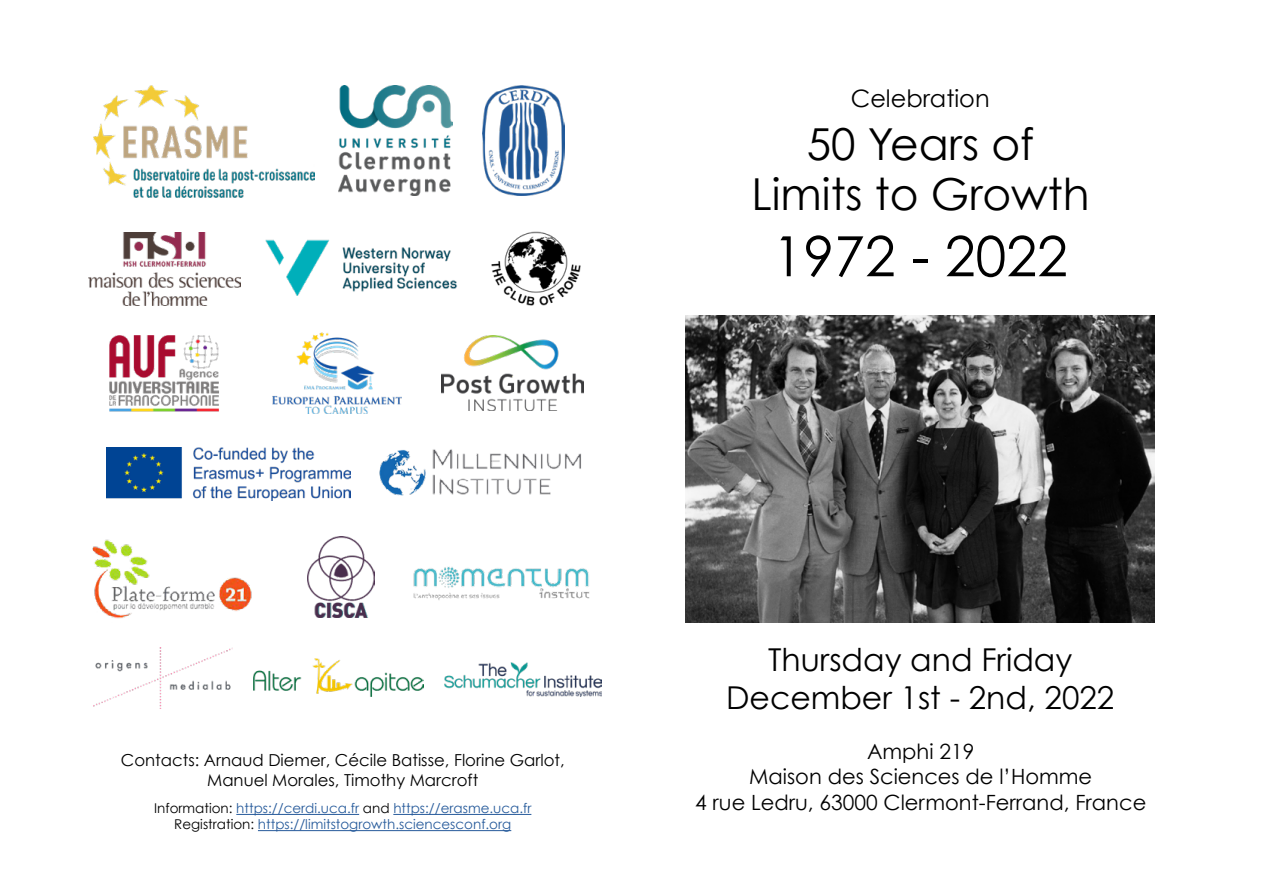
<style>
.page{position:relative;width:1263px;height:893px;background:#fff}
.page>*{position:absolute;margin:0;border:0;box-sizing:border-box;transform-origin:0 0}
.t1{font:55.5px "Century Gothic";color:#000}
.t2{font:44.1px/49.9px "Century Gothic";color:#000;text-align:center}
.t3{font:31.5px/37.8px "Century Gothic";color:#000;text-align:center}
.t4{font:24px "Century Gothic";color:#000}
.t5{font:21px/25.2px "Century Gothic";color:#000;text-align:center}
.t6{font:16.5px/19.8px "Century Gothic";color:#000;text-align:center}
.t7{font:13.5px/16.2px "Century Gothic";color:#275b9b;text-align:center}
.s1{color:#000}
</style>
<div class="page">
<img style="left:685px;top:316px;width:470px;height:306px">
<hr style="left:236px;top:814px;width:123px;height:1px;background:#275b9b">
<hr style="left:393px;top:814px;width:138px;height:1px;background:#275b9b">
<hr style="left:258px;top:830px;width:253px;height:1px;background:#275b9b">
<img style="left:483px;top:85px;width:81px;height:110px">
<img style="left:308px;top:537px;width:66px;height:81px">
<img style="left:491px;top:231px;width:90px;height:75px">
<img style="left:93px;top:85px;width:222px;height:112px">
<img style="left:106px;top:447px;width:245px;height:53px">
<img style="left:339px;top:85px;width:113px;height:110px">
<img style="left:379px;top:449px;width:202px;height:47px">
<img style="left:88px;top:232px;width:153px;height:73px">
<img style="left:92px;top:539px;width:160px;height:80px">
<img style="left:265px;top:239px;width:192px;height:57px">
<img style="left:109px;top:335px;width:110px;height:77px">
<img style="left:272px;top:332px;width:130px;height:82px">
<img style="left:441px;top:336px;width:142px;height:74px">
<img style="left:413px;top:566px;width:177px;height:34px">
<img style="left:93px;top:647px;width:139px;height:61px">
<img style="left:253px;top:659px;width:170px;height:38px">
<img style="left:444px;top:663px;width:157px;height:34px">
<h3 class="t4" style="left:851px;top:81px;width:140px">Celebration</h3>
<h2 class="t2" style="left:751px;top:117px;width:340px">50 Years of<br>Limits to Growth</h2>
<h1 class="t1" style="left:773px;top:217px;width:297px">1972 - 2022</h1>
<p class="t6" style="left:121px;top:750px;width:445px">Contacts: Arnaud Diemer, Cécile Batisse, Florine Garlot,<br>Manuel Morales, Timothy Marcroft</p>
<p class="t7" style="left:154px;top:800px;width:379px"><span class="s1">Information:</span> https://cerdi.uca.fr <span class="s1">and</span> https://erasme.uca.fr<br><span class="s1">Registration:</span> https://limitstogrowth.sciencesconf.org</p>
<h3 class="t3" style="left:726px;top:640px;width:390px">Thursday and Friday<br>December 1st - 2nd, 2022</h3>
<h3 class="t5" style="left:695px;top:738px;width:453px">Amphi 219<br>Maison des Sciences de l’Homme<br>4 rue Ledru, 63000 Clermont-Ferrand, France</h3>
</div>
